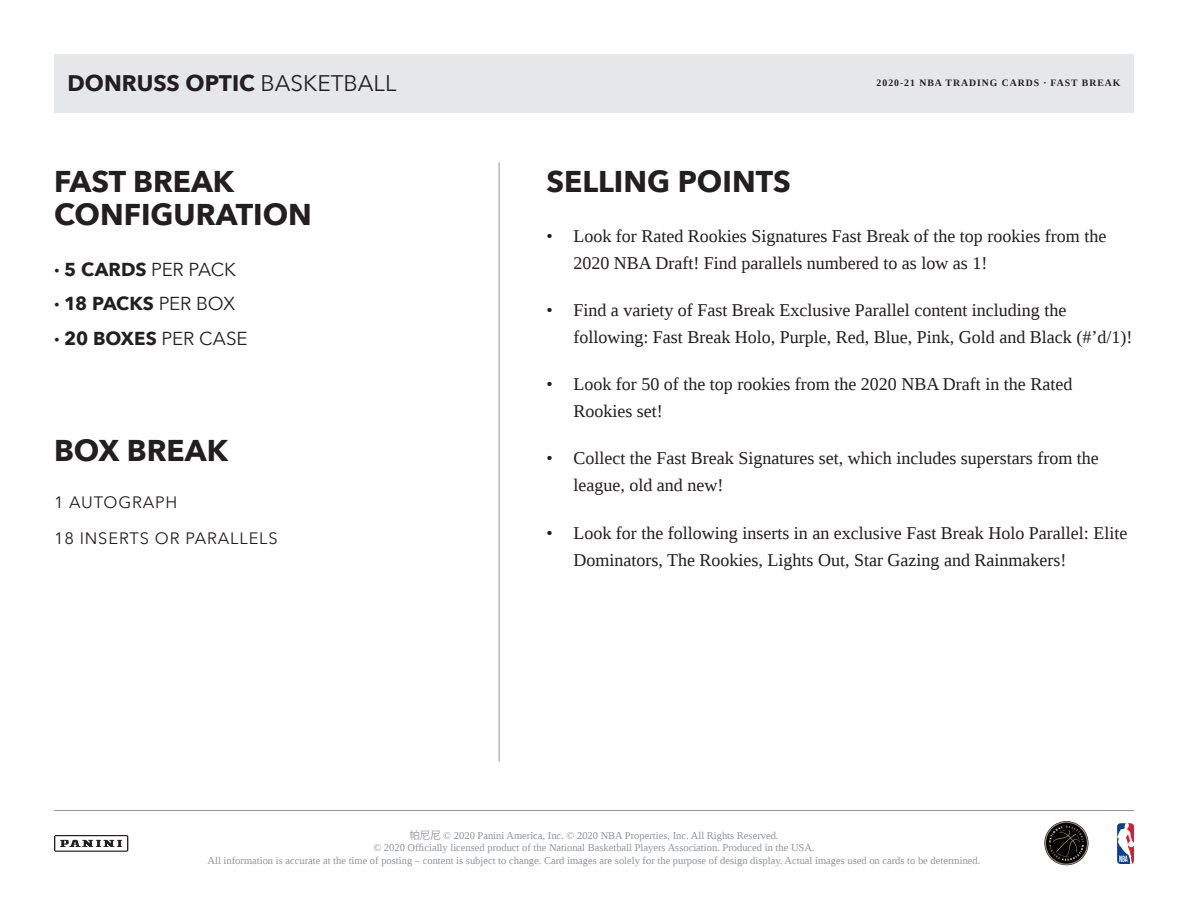
<style>
.page{position:relative;width:1188px;height:918px;background:#fff}
.page>*{position:absolute;margin:0;border:0;box-sizing:border-box;transform-origin:0 0}
.t1{font:700 30px "Avenir Next";color:#231f20}
.t2{font:700 22.5px "Avenir Next";color:#231f20}
.t3{font:700 18.75px "Avenir Next";color:#231f20}
.t4{font:18px/27px "Liberation Serif";color:#231f20}
.t5{font:16.5px "Avenir Next";letter-spacing:.05em;color:#231f20}
.t6{font:10.5px/12.6px "Liberation Serif";color:#939598;text-align:center}
.t7{font:700 9.75px "Liberation Serif";letter-spacing:.1em;color:#231f20}
.s1{font-weight:400}
.s2{font-family:"Koz Go Pr 6 N"}
</style>
<div class="page">
<svg style="left:1044px;top:821px;width:45px;height:44px"></svg>
<svg style="left:1117px;top:823px;width:17px;height:41px"></svg>
<hr style="left:54px;top:810px;width:1080px;height:1px;background:#939598">
<svg style="left:54px;top:835px;width:74px;height:17px"></svg>
<hr style="left:499px;top:162px;width:1px;height:600px;background:#939598">
<div style="left:54px;top:54px;width:1080px;height:58px;background:#e6e7e9"></div>
<p class="t2" style="left:68px;top:64px;width:331px">DONRUSS OPTIC <span class="s1">BASKETBALL</span></p>
<p class="t7" style="left:877px;top:77px;width:245px">2020-21 NBA TRADING CARDS · FAST BREAK</p>
<p class="t1" style="left:54px;top:156px;width:182px">FAST BREAK</p>
<p class="t1" style="left:546px;top:156px;width:246px">SELLING POINTS</p>
<p class="t1" style="left:54px;top:189px;width:259px">CONFIGURATION</p>
<p class="t3" style="left:54px;top:253px;width:183px">· 5 CARDS <span class="s1">PER PACK</span></p>
<p class="t3" style="left:54px;top:287px;width:183px">· 18 PACKS <span class="s1">PER BOX</span></p>
<p class="t3" style="left:54px;top:322px;width:195px">· 20 BOXES <span class="s1">PER CASE</span></p>
<p class="t4" style="left:573px;top:222px;width:534px;text-indent:-27px">• Look for Rated Rookies Signatures Fast Break of the top rookies from the<br>2020 NBA Draft! Find parallels numbered to as low as 1!</p>
<p class="t4" style="left:573px;top:296px;width:560px;text-indent:-27px">• Find a variety of Fast Break Exclusive Parallel content including the following: Fast Break Holo, Purple, Red, Blue, Pink, Gold and Black (#’d/1)!</p>
<p class="t4" style="left:573px;top:371px;width:500px;text-indent:-27px">• Look for 50 of the top rookies from the 2020 NBA Draft in the Rated<br>Rookies set!</p>
<p class="t4" style="left:573px;top:445px;width:527px;text-indent:-27px">• Collect the Fast Break Signatures set, which includes superstars from the league, old and new!</p>
<p class="t4" style="left:573px;top:519px;width:555px;text-indent:-27px">• Look for the following inserts in an exclusive Fast Break Holo Parallel: Elite<br>Dominators, The Rookies, Lights Out, Star Gazing and Rainmakers!</p>
<p class="t1" style="left:54px;top:425px;width:176px">BOX BREAK</p>
<p class="t5" style="left:54px;top:492px;width:125px">1 AUTOGRAPH</p>
<p class="t5" style="left:54px;top:528px;width:225px">18 INSERTS OR PARALLELS</p>
<p class="t6" style="left:208px;top:829px;width:774px"><span class="s2">帕尼尼</span> © 2020 Panini America, Inc. © 2020 NBA Properties, Inc. All Rights Reserved.<br>© 2020 Officially licensed product of the National Basketball Players Association. Produced in the USA.<br>All information is accurate at the time of posting – content is subject to change. Card images are solely for the purpose of design display. Actual images used on cards to be determined.</p>
</div>
